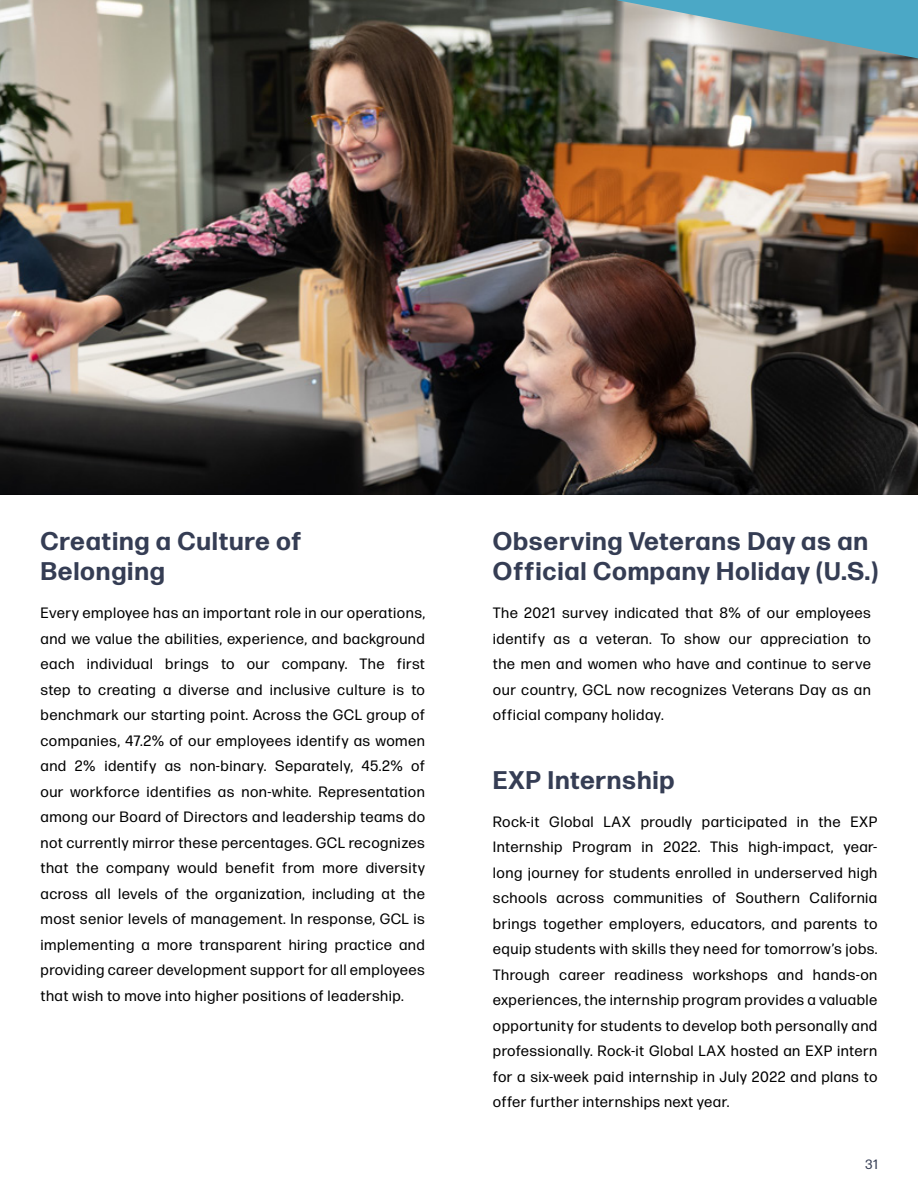
<style>
.page{position:relative;width:918px;height:1188px;background:#fff}
.page>*{position:absolute;margin:0;border:0;box-sizing:border-box;transform-origin:0 0}
.t1{font:700 25.5px/30.6px "Forma DJR Micro";letter-spacing:.03em;color:#353d54}
.t2{font:15px/25.5px "Forma DJR Micro";letter-spacing:.03em;color:#000;text-align:justify}
.t3{font:13.5px "Forma DJR Micro";color:#353d54}
</style>
<div class="page">
<img style="left:0;top:0;width:918px;height:494px">
<svg style="left:617px;top:0;width:301px;height:58px;background:#7facb7"></svg>
<h1 class="t1" style="left:40px;top:525px;width:263px">Creating a Culture of<br>Belonging</h1>
<p class="t2" style="left:40px;top:600px;width:386px">Every employee has an important role in our operations, and we value the abilities, experience, and background each individual brings to our company. The first step to creating a diverse and inclusive culture is to benchmark our starting point. Across the GCL group of companies, 47.2% of our employees identify as women and 2% identify as non-binary. Separately, 45.2% of our workforce identifies as non-white. Representation among our Board of Directors and leadership teams do not currently mirror these percentages. GCL recognizes that the company would benefit from more diversity across all levels of the organization, including at the most senior levels of management. In response, GCL is implementing a more transparent hiring practice and providing career development support for all employees that wish to move into higher positions of leadership.</p>
<h1 class="t1" style="left:493px;top:525px;width:387px">Observing Veterans Day as an<br>Official Company Holiday (U.S.)</h1>
<p class="t2" style="left:493px;top:600px;width:380px">The 2021 survey indicated that 8% of our employees identify as a veteran. To show our appreciation to the men and women who have and continue to serve our country, GCL now recognizes Veterans Day as an official company holiday.</p>
<h1 class="t1" style="left:493px;top:764px;width:183px">EXP Internship</h1>
<p class="t2" style="left:493px;top:808px;width:386px">Rock-it Global LAX proudly participated in the EXP Internship Program in 2022. This high-impact, year&shy;long journey for students enrolled in underserved high schools across communities of Southern California brings together employers, educators, and parents to equip students with skills they need for tomorrow’s jobs.<br>Through career readiness workshops and hands-on experiences, the internship program provides a valuable opportunity for students to develop both personally and professionally. Rock-it Global LAX hosted an EXP intern for a six-week paid internship in July 2022 and plans to offer further internships next year.</p>
<p class="t3" style="left:865px;top:1155px;width:14px">31</p>
</div>
